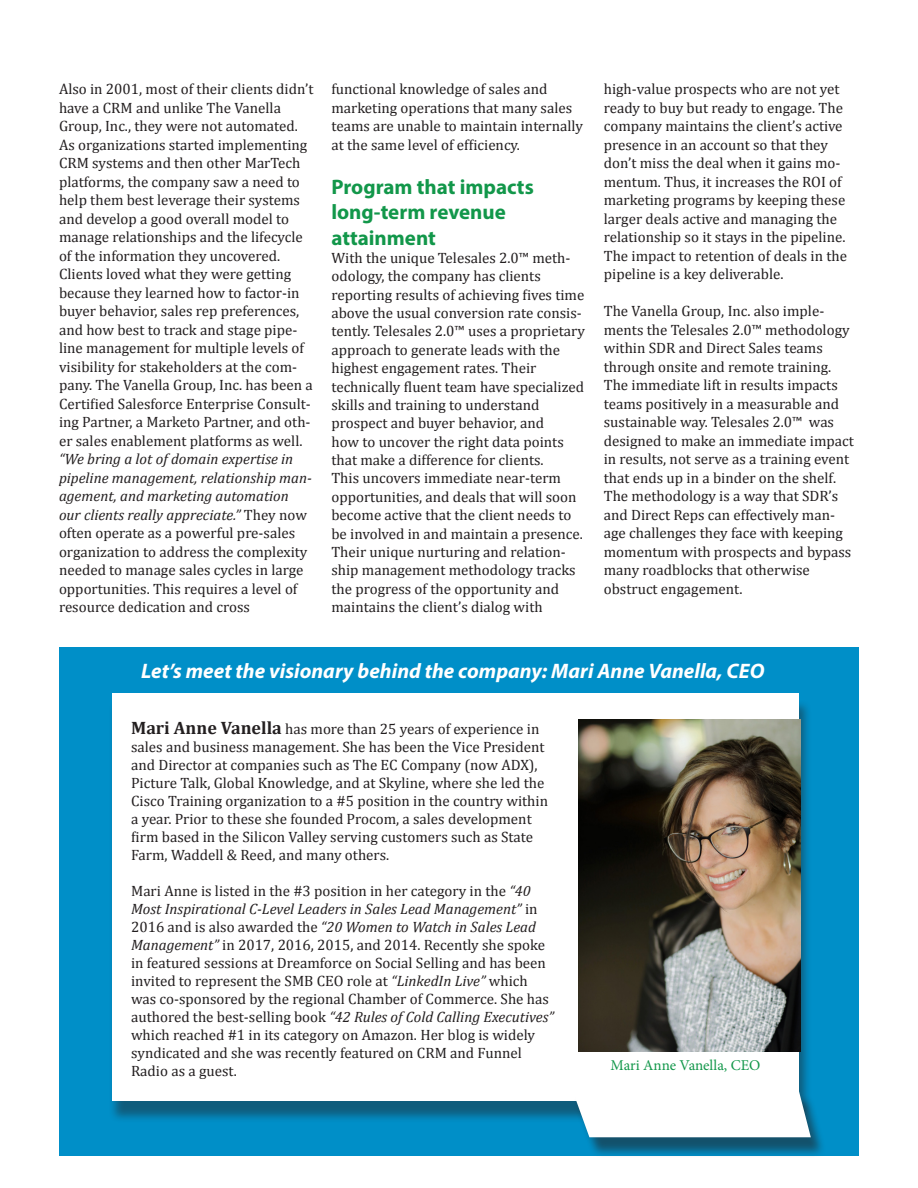
<style>
.page{position:relative;width:918px;height:1188px;background:#fff}
.page>*{position:absolute;margin:0;border:0;box-sizing:border-box;transform-origin:0 0}
.t1{font:italic 700 21px "Myriad Pro";color:#fff}
.t2{font:700 21px/25.5px "Myriad Pro";color:#12974a}
.t3{font:15px/18.5px "Cambria";color:#231f20}
.t4{font:15px "Minion Pro";letter-spacing:-.005em;color:#12974a}
.s1{font-style:italic}
.s2{font-weight:700;font-size:18px}
</style>
<div class="page">
<div style="left:59px;top:647px;width:799px;height:509px;background:#008fc8"></div>
<div style="left:108px;top:699px;width:703px;height:424px;background:#231f20;opacity:.45"></div>
<div style="left:112px;top:693px;width:687px;height:408px;background:#fff"></div>
<img style="left:579px;top:720px;width:221px;height:331px">
<div style="left:573px;top:1094px;width:253px;height:64px;background:#231f20;opacity:.55"></div>
<div style="left:572px;top:1089px;width:239px;height:48px;background:#fff"></div>
<p class="t3" style="left:59px;top:80px;width:256px">Also in 2001, most of their clients didn’t have a CRM and unlike The Vanella Group, Inc., they were not automated.<br>As organizations started implementing CRM systems and then other MarTech platforms, the company saw a need to help them best leverage their systems and develop a good overall model to manage relationships and the lifecycle of the information they uncovered.<br>Clients loved what they were getting because they learned how to factor-in buyer behavior, sales rep preferences, and how best to track and stage pipe&shy;line management for multiple levels of visibility for stakeholders at the com&shy;pany. The Vanella Group, Inc. has been a Certified Salesforce Enterprise Consult&shy;ing Partner, a Marketo Partner, and oth&shy;er sales enablement platforms as well. <span class="s1">“We bring a lot of domain expertise in pipeline management, relationship man&shy;agement, and marketing automation our clients really appreciate.”</span> They now often operate as a powerful pre-sales organization to address the complexity needed to manage sales cycles in large opportunities. This requires a level of resource dedication and cross</p>
<p class="t3" style="left:331px;top:80px;width:253px">functional knowledge of sales and marketing operations that many sales teams are unable to maintain internally at the same level of efficiency.</p>
<p class="t2" style="left:331px;top:173px;width:204px">Program that impacts long-term revenue attainment</p>
<p class="t3" style="left:331px;top:249px;width:255px">With the unique Telesales 2.0™ meth&shy;odology, the company has clients reporting results of achieving fives time above the usual conversion rate consis&shy;tently. Telesales 2.0™ uses a proprietary approach to generate leads with the highest engagement rates. Their</p>
<p class="t3" style="left:331px;top:377px;width:254px">technically fluent team have specialized</p>
<p class="t3" style="left:331px;top:396px;width:210px">skills and training to understand</p>
<p class="t3" style="left:331px;top:414px;width:214px">prospect and buyer behavior, and</p>
<p class="t3" style="left:331px;top:432px;width:234px">how to uncover the right data points that make a difference for clients.</p>
<p class="t3" style="left:331px;top:469px;width:231px">This uncovers immediate near-term</p>
<p class="t3" style="left:331px;top:487px;width:253px">opportunities, and deals that will soon become active that the client needs to be involved in and maintain a presence.<br>Their unique nurturing and relation&shy;ship management methodology tracks the progress of the opportunity and maintains the client’s dialog with</p>
<p class="t3" style="left:604px;top:80px;width:245px">high-value prospects who are not yet ready to buy but ready to engage. The company maintains the client’s active presence in an account so that they don’t miss the deal when it gains mo&shy;mentum. Thus, it increases the ROI of marketing programs by keeping these larger deals active and managing the relationship so it stays in the pipeline.<br>The impact to retention of deals in the pipeline is a key deliverable.</p>
<p class="t3" style="left:604px;top:302px;width:252px">The Vanella Group, Inc. also imple&shy;ments the Telesales 2.0™ methodology within SDR and Direct Sales teams through onsite and remote training.<br>The immediate lift in results impacts teams positively in a measurable and sustainable way. Telesales 2.0™ was designed to make an immediate impact in results, not serve as a training event that ends up in a binder on the shelf.<br>The methodology is a way that SDR’s and Direct Reps can effectively man&shy;age challenges they face with keeping momentum with prospects and bypass many roadblocks that otherwise</p>
<p class="t3" style="left:604px;top:579px;width:140px">obstruct engagement.</p>
<p class="t1" style="left:141px;top:657px;width:625px">Let’s meet the visionary behind the company: Mari Anne Vanella, CEO</p>
<p class="t3" style="left:131px;top:720px;width:418px;line-height:18px"><span class="s2">Mari Anne Vanella</span> has more than 25 years of experience in sales and business management. She has been the Vice President and Director at companies such as The EC Company (now ADX), Picture Talk, Global Knowledge, and at Skyline, where she led the Cisco Training organization to a #5 position in the country within a year. Prior to these she founded Procom, a sales development firm based in the Silicon Valley serving customers such as State Farm, Waddell &amp; Reed, and many others.</p>
<p class="t3" style="left:131px;top:882px;width:424px;line-height:18px">Mari Anne is listed in the #3 position in her category in the <span class="s1">“40<br>Most Inspirational C-Level Leaders in Sales Lead Management”</span> in 2016 and is also awarded the <span class="s1">“20 Women to Watch in Sales Lead Management”</span> in 2017, 2016, 2015, and 2014. Recently she spoke in featured sessions at Dreamforce on Social Selling and has been invited to represent the SMB CEO role at <span class="s1">“LinkedIn Live”</span> which was co-sponsored by the regional Chamber of Commerce. She has authored the best-selling book <span class="s1">“42 Rules of Cold Calling Executives” </span>which reached #1 in its category on Amazon. Her blog is widely syndicated and she was recently featured on CRM and Funnel Radio as a guest.</p>
<p class="t4" style="left:611px;top:1055px;width:151px">Mari Anne Vanella, CEO</p>
</div>
